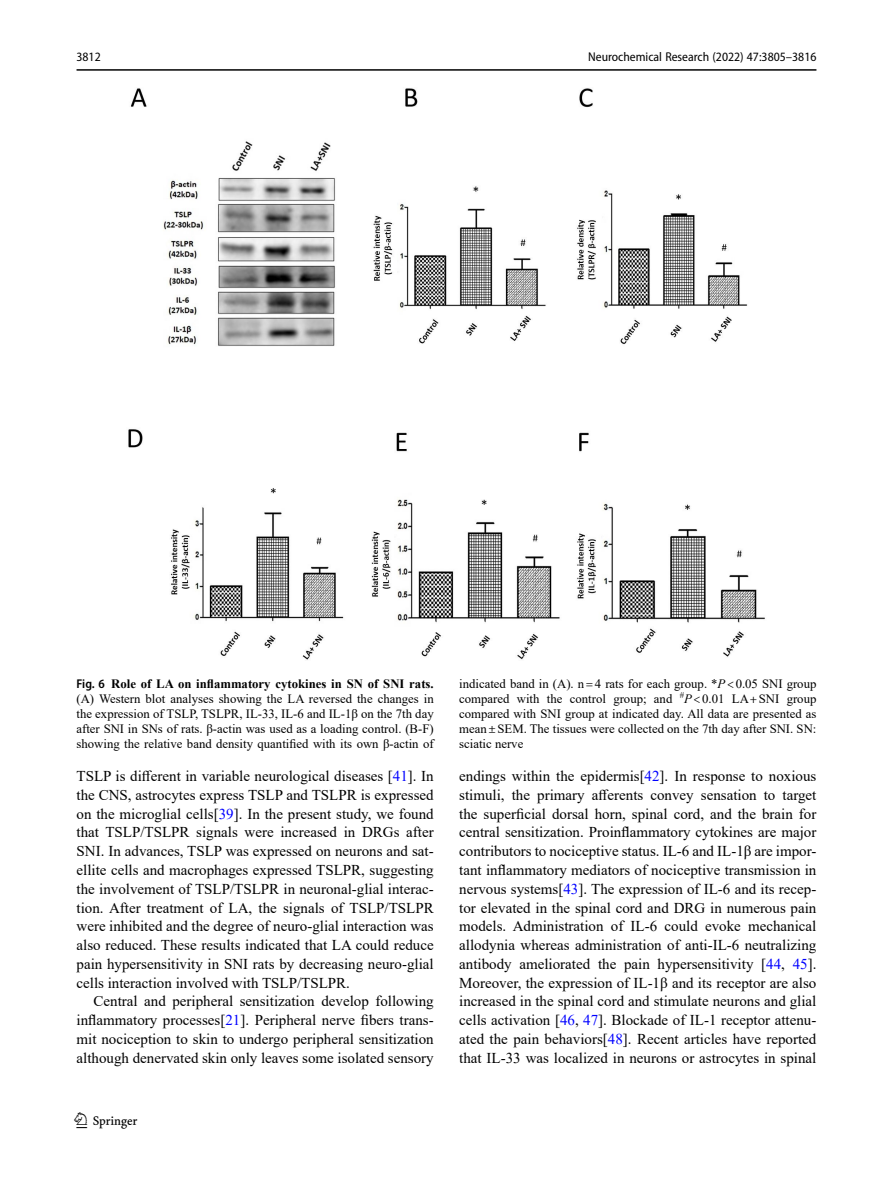
<style>
.page{position:relative;width:893px;height:1187px;background:#fff}
.page>*{position:absolute;margin:0;border:0;box-sizing:border-box;transform-origin:0 0}
.t1{font:22.5px "Springnew";color:#000}
.Body_Text_Indent{font:15px/18.8px "Times New Roman";color:#000;text-align:justify}
.Figure_Caption{font:12.75px/15px "Times New Roman";color:#000;text-align:justify}
.t2{font:semi-condensed 12.75px "Myriad Pro";color:#000}
.s1{font-family:"Myriad Pro";font-weight:600;font-stretch:semi-condensed}
.s2{font-weight:700}
.s3{font-family:"Minion Pro"}
.s4{font-style:italic}
.s5{color:#00f}
</style>
<div class="page">
<hr style="left:77px;top:69px;width:739px;height:2px;background:#000">
<img style="left:128px;top:88px;width:637px;height:572px">
<p class="t2" style="left:77px;top:49px;width:26px">3812</p>
<p class="t2" style="left:588px;top:49px;width:230px">Neurochemical Research (2022) 47:3805–3816</p>
<p class="Figure_Caption" style="left:77px;top:676px;width:359px"><span class="s1">Fig. 6</span> <span class="s2">Role of LA on inflammatory cytokines in SN of SNI rats. </span>(A) Western blot analyses showing the LA reversed the changes in the expression of TSLP, TSLPR, IL-33, IL-6 and IL-1β on the 7th day after SNI in SNs of rats. β-actin was used as a loading control. (B-F) showing the relative band density quantified with its own β-actin of</p>
<p class="Figure_Caption" style="left:459px;top:675px;width:359px">indicated band in (A). n<span class="s3">=</span>4 rats for each group. *<span class="s4">P</span><span class="s3">&lt;</span>0.05 SNI group compared with the control group; and <sup>#</sup><span class="s4">P</span><span class="s3">&lt;</span>0.01 LA<span class="s3">+</span>SNI group compared with SNI group at indicated day. All data are presented as mean<span class="s3">±</span>SEM. The tissues were collected on the 7th day after SNI. SN: sciatic nerve</p>
<p class="Body_Text_Indent" style="left:77px;top:766px;width:359px">TSLP is different in variable neurological diseases [<span class="s5">41</span>]. In the CNS, astrocytes express TSLP and TSLPR is expressed on the microglial cells[<span class="s5">39</span>]. In the present study, we found that TSLP/TSLPR signals were increased in DRGs after SNI. In advances, TSLP was expressed on neurons and sat&shy;ellite cells and macrophages expressed TSLPR, suggesting the involvement of TSLP/TSLPR in neuronal-glial interac&shy;tion. After treatment of LA, the signals of TSLP/TSLPR were inhibited and the degree of neuro-glial interaction was also reduced. These results indicated that LA could reduce pain hypersensitivity in SNI rats by decreasing neuro-glial cells interaction involved with TSLP/TSLPR.</p>
<p class="Body_Text_Indent" style="left:77px;top:991px;width:359px;text-indent:17px">Central and peripheral sensitization develop following inflammatory processes[<span class="s5">21</span>]. Peripheral nerve fibers trans&shy;mit nociception to skin to undergo peripheral sensitization although denervated skin only leaves some isolated sensory</p>
<h1 class="t1" style="left:77px;top:1107px;width:63px">1 3</h1>
<p class="Body_Text_Indent" style="left:459px;top:766px;width:359px">endings within the epidermis[<span class="s5">42</span>]. In response to noxious stimuli, the primary afferents convey sensation to target the superficial dorsal horn, spinal cord, and the brain for central sensitization. Proinflammatory cytokines are major contributors to nociceptive status. IL-6 and IL-1β are impor&shy;tant inflammatory mediators of nociceptive transmission in nervous systems[<span class="s5">43</span>]. The expression of IL-6 and its recep&shy;tor elevated in the spinal cord and DRG in numerous pain models. Administration of IL-6 could evoke mechanical allodynia whereas administration of anti-IL-6 neutralizing antibody ameliorated the pain hypersensitivity [<span class="s5">44</span>, <span class="s5">45</span>].<br>Moreover, the expression of IL-1β and its receptor are also increased in the spinal cord and stimulate neurons and glial cells activation [<span class="s5">46</span>, <span class="s5">47</span>]. Blockade of IL-1 receptor attenu&shy;ated the pain behaviors[<span class="s5">48</span>]. Recent articles have reported that IL-33 was localized in neurons or astrocytes in spinal</p>
</div>
